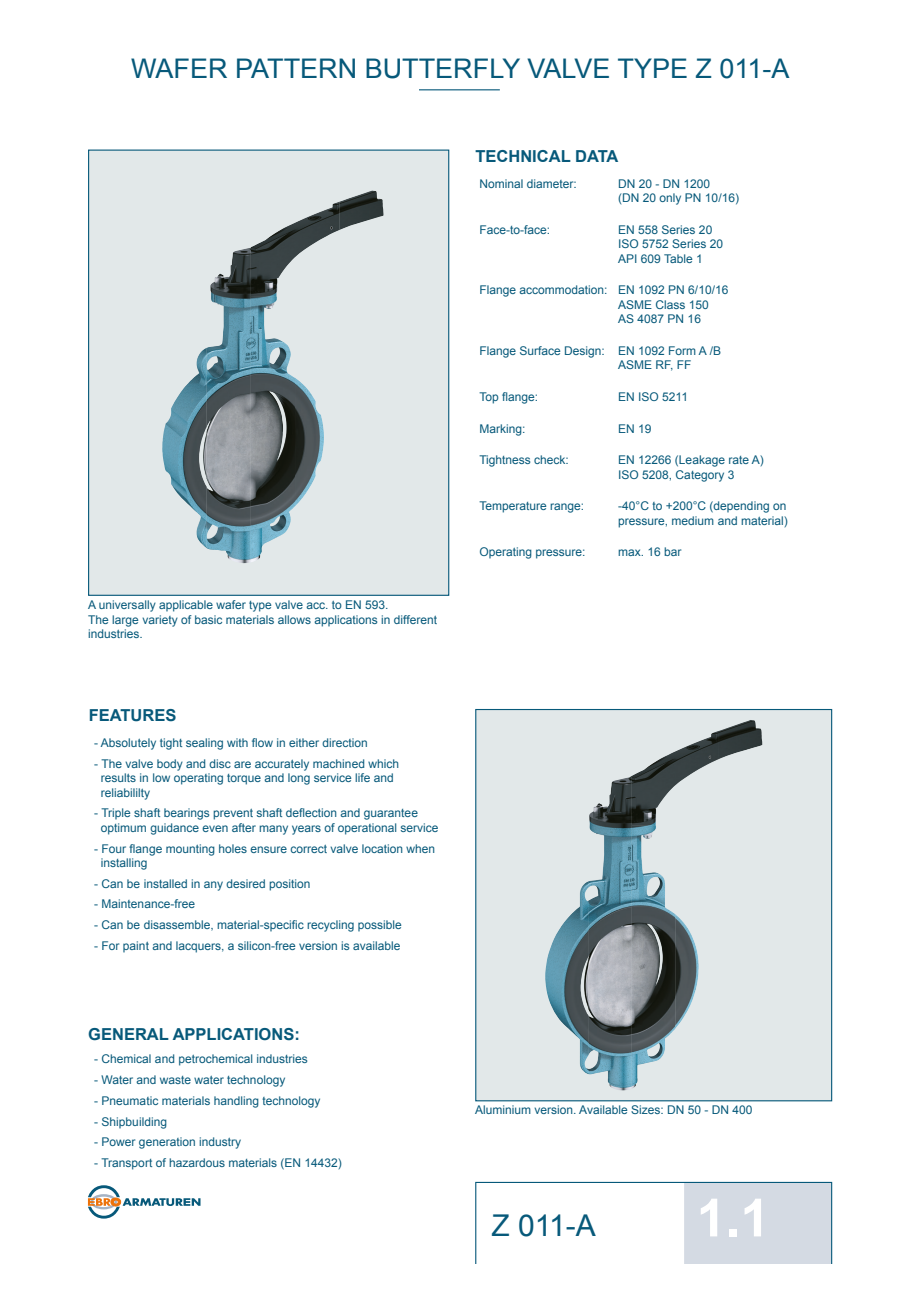
<style>
.page{position:relative;width:919px;height:1289px;background:#fff}
.page>*{position:absolute;margin:0;border:0;box-sizing:border-box;transform-origin:0 0}
.t1{font:700 52.5px "Arial";color:#fff}
.t2{font:30px "Arial";color:#07597a}
.t3{font:27px "Arial";color:#07597a}
.t4{font:700 16.5px "Arial";color:#07597a}
.t5{font:12px/14.4px "Arial";color:#07597a}
</style>
<div class="page">
<div style="left:475px;top:709px;width:356px;height:391px;background:#e2e8e9"></div>
<img style="left:631px;top:731px;width:88px;height:94px">
<img style="left:718px;top:720px;width:44px;height:39px">
<img style="left:588px;top:776px;width:43px;height:314px">
<img style="left:631px;top:825px;width:44px;height:263px">
<img style="left:545px;top:881px;width:43px;height:193px">
<img style="left:675px;top:914px;width:23px;height:114px">
<div style="left:475px;top:709px;width:357px;height:392px;border:1px solid #07597a"></div>
<hr style="left:419px;top:89px;width:81px;height:1px;background:#07597a">
<div style="left:89px;top:150px;width:359px;height:445px;background:#e2e8e9"></div>
<img style="left:251px;top:202px;width:88px;height:95px">
<img style="left:339px;top:190px;width:44px;height:40px">
<img style="left:206px;top:247px;width:45px;height:316px">
<img style="left:162px;top:348px;width:44px;height:200px">
<img style="left:250px;top:297px;width:45px;height:265px">
<img style="left:295px;top:378px;width:29px;height:128px">
<svg style="left:88px;top:1185px;width:112px;height:33px"></svg>
<svg style="left:475px;top:1181px;width:357px;height:82px"></svg>
<h3 class="t3" style="left:131px;top:50px;width:660px">WAFER PATTERN BUTTERFLY VALVE TYPE Z 011-A</h3>
<p class="t5" style="left:88px;top:598px;width:350px">A universally applicable wafer type valve acc. to EN 593.<br>The large variety of basic materials allows applications in different industries.</p>
<h3 class="t4" style="left:89px;top:704px;width:89px">FEATURES</h3>
<p class="t5" style="left:94px;top:735px;width:275px">- Absolutely tight sealing with flow in either direction</p>
<p class="t5" style="left:101px;top:756px;width:299px;text-indent:-7px">- The valve body and disc are accurately machined which results in low operating torque and long service life and reliabililty</p>
<p class="t5" style="left:101px;top:806px;width:339px;text-indent:-7px">- Triple shaft bearings prevent shaft deflection and guarantee optimum guidance even after many years of operational service</p>
<p class="t5" style="left:101px;top:841px;width:336px;text-indent:-7px">- Four flange mounting holes ensure correct valve location when installing</p>
<p class="t5" style="left:94px;top:876px;width:218px">- Can be installed in any desired position</p>
<p class="t5" style="left:94px;top:897px;width:102px">- Maintenance-free</p>
<p class="t5" style="left:94px;top:917px;width:309px">- Can be disassemble, material-specific recycling possible</p>
<p class="t5" style="left:94px;top:938px;width:308px">- For paint and lacquers, a silicon-free version is available</p>
<h3 class="t4" style="left:88px;top:1023px;width:213px">GENERAL APPLICATIONS:</h3>
<p class="t5" style="left:94px;top:1052px;width:215px">- Chemical and petrochemical industries</p>
<p class="t5" style="left:94px;top:1072px;width:192px">- Water and waste water technology</p>
<p class="t5" style="left:94px;top:1093px;width:228px">- Pneumatic materials handling technology</p>
<p class="t5" style="left:94px;top:1114px;width:74px">- Shipbuilding</p>
<p class="t5" style="left:94px;top:1134px;width:148px">- Power generation industry</p>
<p class="t5" style="left:94px;top:1155px;width:249px">- Transport of hazardous materials (EN 14432)</p>
<h3 class="t4" style="left:475px;top:145px;width:144px">TECHNICAL DATA</h3>
<p class="t5" style="left:479px;top:176px;width:99px">Nominal diameter:</p>
<p class="t5" style="left:618px;top:176px;width:122px">DN 20 - DN 1200<br>(DN 20 only PN 10/16)</p>
<p class="t5" style="left:479px;top:223px;width:72px">Face-to-face:</p>
<p class="t5" style="left:618px;top:223px;width:106px">EN 558 Series 20<br>ISO 5752 Series 20<br>API 609 Table 1</p>
<p class="t5" style="left:618px;top:283px;width:112px;text-indent:-139px">Flange accommodation: EN 1092 PN 6/10/16<br>ASME Class 150<br>AS 4087 PN 16</p>
<p class="t5" style="left:618px;top:343px;width:104px;text-indent:-139px">Flange Surface Design: EN 1092 Form A /B<br>ASME RF, FF</p>
<p class="t5" style="left:479px;top:389px;width:60px">Top flange:</p>
<p class="t5" style="left:618px;top:389px;width:71px">EN ISO 5211</p>
<p class="t5" style="left:479px;top:421px;width:48px">Marking:</p>
<p class="t5" style="left:618px;top:421px;width:35px">EN 19</p>
<p class="t5" style="left:479px;top:453px;width:91px">Tightness check:</p>
<p class="t5" style="left:618px;top:453px;width:147px">EN 12266 (Leakage rate A)<br>ISO 5208, Category 3</p>
<p class="t5" style="left:479px;top:499px;width:106px">Temperature range:</p>
<p class="t5" style="left:618px;top:499px;width:171px">-40°C to +200°C (depending on pressure, medium and material)</p>
<p class="t5" style="left:479px;top:545px;width:108px">Operating pressure:</p>
<p class="t5" style="left:618px;top:545px;width:65px">max. 16 bar</p>
<p class="t5" style="left:475px;top:1103px;width:279px">Aluminium version. Available Sizes: DN 50 - DN 400</p>
<h2 class="t2" style="left:491px;top:1205px;width:106px">Z 011-A</h2>
<h1 class="t1" style="left:696px;top:1182px;width:74px">1.1</h1>
</div>
